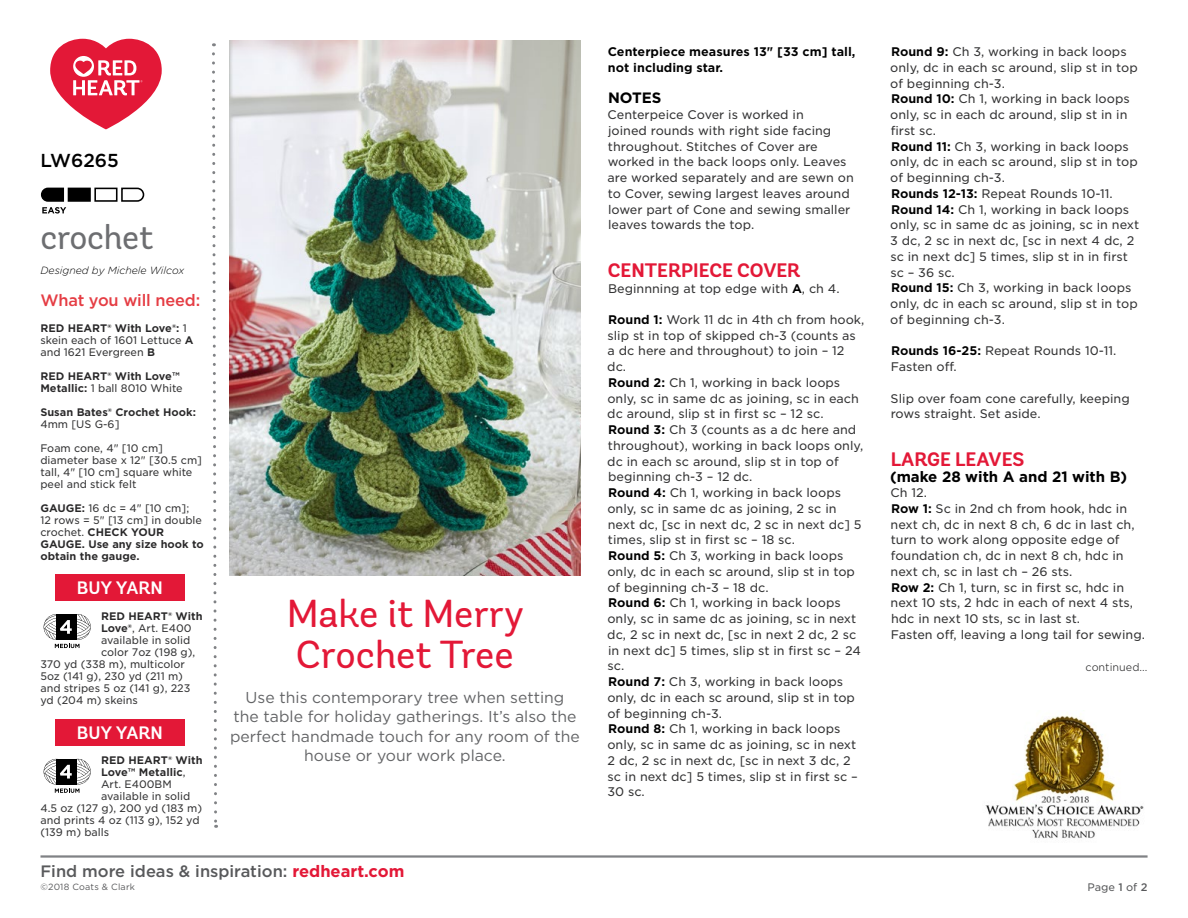
<style>
.page{position:relative;width:1188px;height:918px;background:#fff}
.page>*{position:absolute;margin:0;border:0;box-sizing:border-box;transform-origin:0 0}
.t1{font:39px/41.2px "Andes Rounded";color:#e31837}
.t2{font:34.5px "Andes Rounded";letter-spacing:-.01em;color:#6d6e71}
.t3{font:700 19.5px "Andes Rounded";color:#e31837}
.t4{font:500 18.75px "Gotham";color:#000}
.t5{font:600 18px "Andes Rounded";color:#fff}
.t6{font:500 16.5px "Gotham";color:#58595b}
.t7{font:500 16.5px "Gotham";letter-spacing:-.01em;color:#e53d44}
.t8{font:15.75px/19.5px "Gotham";color:#636466;text-align:center}
.t9{font:700 15px "Gotham";color:#000}
.t10{font:12px/15.8px "Gotham S Sm";color:#333334}
.t11{font:700 12px/15.8px "Gotham S Sm";color:#000}
.t12{font:10.5px/12px "Gotham S Sm";color:#333334}
.t13{font:700 10.5px/12px "Gotham S Sm";color:#292829}
.t14{font:italic 300 10.5px "Gotham Rounded";color:#000}
.t15{font:300 10.5px "Gotham S Sm";color:#333334}
.t16{font:10.5px "Gotham S Sm";color:#58595b}
.t17{font:9px "Gotham";letter-spacing:.02em;color:#58595b}
.t18{font:700 6px "Arial";color:#000}
.s1{font-weight:700;color:#292829}
.s2{font-weight:400;color:#333334}
.s3{font-weight:700;color:#000}
.s4{font-weight:700;color:#e31837}
.s5{font-weight:500}
</style>
<div class="page">
<hr style="left:40px;top:855px;width:1108px;height:3px;background:#808285">
<svg style="left:121px;top:187px;width:24px;height:15px"></svg>
<div style="left:94px;top:188px;width:24px;height:14px;background:#fff;border:2px solid #000"></div>
<div style="left:68px;top:188px;width:23px;height:14px;background:#000;border:2px solid #000"></div>
<svg style="left:40px;top:187px;width:26px;height:27px"></svg>
<svg style="left:212px;top:43px;width:6px;height:785px"></svg>
<div style="left:55px;top:574px;width:130px;height:27px;background:#e31837"></div>
<div style="left:55px;top:719px;width:130px;height:27px;background:#e31837"></div>
<svg style="left:44px;top:614px;width:47px;height:34px"></svg>
<svg style="left:44px;top:758px;width:47px;height:35px"></svg>
<img style="left:230px;top:40px;width:350px;height:536px">
<img style="left:985px;top:715px;width:159px;height:124px">
<svg style="left:50px;top:39px;width:112px;height:90px"></svg>
<h3 class="t4" style="left:40px;top:148px;width:80px">LW6265</h3>
<h2 class="t2" style="left:40px;top:216px;width:115px">crochet</h2>
<p class="t14" style="left:40px;top:263px;width:145px">Designed by Michele Wilcox</p>
<h3 class="t7" style="left:40px;top:289px;width:161px">What you will need:</h3>
<p class="t12" style="left:40px;top:322px;width:155px"><span class="s1">RED HEART® With Love®:</span> 1 skein each of 1601 Lettuce <span class="s1">A </span>and 1621 Evergreen <span class="s1">B</span></p>
<p class="t13" style="left:40px;top:370px;width:144px">RED HEART® With Love™<br>Metallic: <span class="s2">1 ball 8010 White</span></p>
<p class="t13" style="left:40px;top:406px;width:157px">Susan Bates® Crochet Hook:</p>
<p class="t12" style="left:40px;top:418px;width:81px">4mm [US G-6]</p>
<p class="t12" style="left:40px;top:442px;width:163px">Foam cone, 4" [10 cm] diameter base x 12" [30.5 cm] tall, 4" [10 cm] square white peel and stick felt</p>
<p class="t13" style="left:40px;top:502px;width:165px">GAUGE: <span class="s2">16 dc = 4" [10 cm];<br>12 rows = 5" [13 cm] in double crochet.</span> CHECK YOUR<br>GAUGE. Use any size hook to obtain the gauge.</p>
<p class="t18" style="left:59px;top:483px;width:18px">LACE</p>
<h3 class="t5" style="left:77px;top:577px;width:87px">BUY YARN</h3>
<p class="t13" style="left:101px;top:610px;width:103px">RED HEART® With</p>
<p class="t12" style="left:101px;top:622px;width:92px"><span class="s1">Love®</span>, Art. E400</p>
<p class="t12" style="left:101px;top:634px;width:91px">available in solid</p>
<p class="t12" style="left:101px;top:646px;width:96px">color 7oz (198 g),</p>
<p class="t12" style="left:40px;top:658px;width:146px">370 yd (338 m), multicolor</p>
<p class="t12" style="left:40px;top:670px;width:144px">5oz (141 g), 230 yd (211 m)</p>
<p class="t12" style="left:40px;top:682px;width:152px">and stripes 5 oz (141 g), 223</p>
<p class="t12" style="left:40px;top:694px;width:99px">yd (204 m) skeins</p>
<h3 class="t5" style="left:77px;top:721px;width:87px">BUY YARN</h3>
<p class="t13" style="left:101px;top:754px;width:103px">RED HEART® With</p>
<p class="t13" style="left:101px;top:766px;width:86px">Love™ Metallic<span class="s2">,</span></p>
<p class="t12" style="left:101px;top:778px;width:72px">Art. E400BM</p>
<p class="t12" style="left:101px;top:790px;width:91px">available in solid</p>
<p class="t12" style="left:40px;top:802px;width:163px">4.5 oz (127 g), 200 yd (183 m)</p>
<p class="t12" style="left:40px;top:814px;width:161px">and prints 4 oz (113 g), 152 yd</p>
<p class="t12" style="left:40px;top:826px;width:70px">(139 m) balls</p>
<h1 class="t1" style="left:287px;top:593px;width:239px">Make it Merry<br>Crochet Tree</h1>
<h3 class="t8" style="left:230px;top:687px;width:351px">Use this contemporary tree when setting<br>the table for holiday gatherings. It’s also the perfect handmade touch for any room of the house or your work place.</h3>
<p class="t11" style="left:608px;top:44px;width:249px">Centerpiece measures 13" [33 cm] tall, not including star.</p>
<p class="t9" style="left:608px;top:88px;width:55px">NOTES</p>
<p class="t10" style="left:608px;top:107px;width:248px">Centerpeice Cover is worked in<br>joined rounds with right side facing throughout. Stitches of Cover are worked in the back loops only. Leaves are worked separately and are sewn on to Cover, sewing largest leaves around lower part of Cone and sewing smaller leaves towards the top.</p>
<h3 class="t3" style="left:608px;top:258px;width:194px">CENTERPIECE COVER</h3>
<p class="t10" style="left:608px;top:280px;width:233px">Beginnning at top edge with <span class="s3">A</span>, ch 4.</p>
<p class="t10" style="left:607px;top:311px;width:259px"><span class="s3">Round 1:</span> Work 11 dc in 4th ch from hook, slip st in top of skipped ch-3 (counts as a dc here and throughout) to join – 12 dc.<br><span class="s3">Round 2:</span> Ch 1, working in back loops only, sc in same dc as joining, sc in each dc around, slip st in first sc – 12 sc.<br><span class="s3">Round 3:</span> Ch 3 (counts as a dc here and throughout), working in back loops only, dc in each sc around, slip st in top of beginning ch-3 – 12 dc.<br><span class="s3">Round 4:</span> Ch 1, working in back loops only, sc in same dc as joining, 2 sc in next dc, [sc in next dc, 2 sc in next dc] 5 times, slip st in first sc – 18 sc.<br><span class="s3">Round 5:</span> Ch 3, working in back loops only, dc in each sc around, slip st in top of beginning ch-3 – 18 dc.<br><span class="s3">Round 6:</span> Ch 1, working in back loops only, sc in same dc as joining, sc in next dc, 2 sc in next dc, [sc in next 2 dc, 2 sc in next dc] 5 times, slip st in first sc – 24 sc.<br><span class="s3">Round 7:</span> Ch 3, working in back loops only, dc in each sc around, slip st in top of beginning ch-3.<br><span class="s3">Round 8:</span> Ch 1, working in back loops only, sc in same dc as joining, sc in next<br>2 dc, 2 sc in next dc, [sc in next 3 dc, 2 sc in next dc] 5 times, slip st in first sc –<br>30 sc.</p>
<p class="t10" style="left:890px;top:44px;width:251px"><span class="s3">Round 9:</span> Ch 3, working in back loops only, dc in each sc around, slip st in top of beginning ch-3.<br><span class="s3">Round 10:</span> Ch 1, working in back loops only, sc in each dc around, slip st in in first sc.<br><span class="s3">Round 11:</span> Ch 3, working in back loops only, dc in each sc around, slip st in top of beginning ch-3.<br><span class="s3">Rounds 12-13:</span> Repeat Rounds 10-11.<br><span class="s3">Round 14:</span> Ch 1, working in back loops only, sc in same dc as joining, sc in next<br>3 dc, 2 sc in next dc, [sc in next 4 dc, 2 sc in next dc] 5 times, slip st in in first sc – 36 sc.<br><span class="s3">Round 15:</span> Ch 3, working in back loops only, dc in each sc around, slip st in top of beginning ch-3.</p>
<p class="t10" style="left:891px;top:343px;width:227px"><span class="s3">Rounds 16-25:</span> Repeat Rounds 10-11.<br>Fasten off.</p>
<p class="t10" style="left:891px;top:390px;width:241px">Slip over foam cone carefully, keeping rows straight. Set aside.</p>
<h3 class="t3" style="left:891px;top:447px;width:135px">LARGE LEAVES</h3>
<p class="t9" style="left:890px;top:466px;width:239px">(make 28 with A and 21 with B)</p>
<p class="t10" style="left:890px;top:485px;width:256px">Ch 12.<br><span class="s3">Row 1:</span> Sc in 2nd ch from hook, hdc in next ch, dc in next 8 ch, 6 dc in last ch, turn to work along opposite edge of foundation ch, dc in next 8 ch, hdc in next ch, sc in last ch – 26 sts.<br><span class="s3">Row 2:</span> Ch 1, turn, sc in first sc, hdc in next 10 sts, 2 hdc in each of next 4 sts, hdc in next 10 sts, sc in last st.<br>Fasten off, leaving a long tail for sewing.</p>
<p class="t15" style="left:1086px;top:660px;width:63px">continued...</p>
<h3 class="t6" style="left:40px;top:860px;width:365px">Find more ideas &amp; inspiration: <span class="s4">redheart.com</span></h3>
<p class="t17" style="left:40px;top:882px;width:96px">©2018 Coats &amp; Clark</p>
<p class="t16" style="left:1087px;top:880px;width:62px">Page <span class="s5">1</span> of <span class="s5">2</span></p>
</div>
